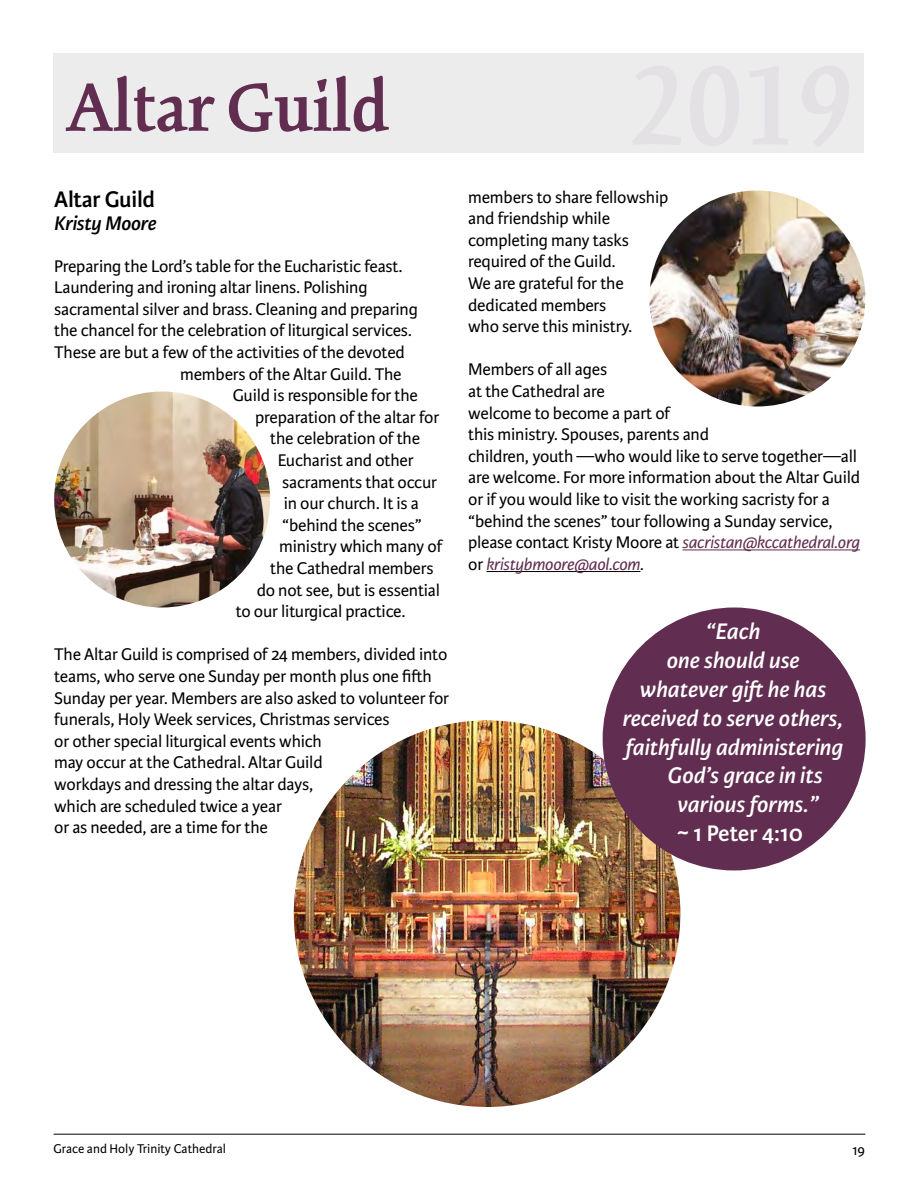
<style>
.page{position:relative;width:918px;height:1188px;background:#fff}
.page>*{position:absolute;margin:0;border:0;box-sizing:border-box;transform-origin:0 0}
.t1{font:600 75px "Kinesis Pro 3";color:#612d50}
.t2{font:italic 600 24px "Karmina Sans";color:#fff}
.t3{font:600 24px "Karmina Sans";color:#fff}
.t4{font:600 24px "Karmina Sans";letter-spacing:-.01em;color:#000}
.t5{font:italic 600 21px "Karmina Sans";letter-spacing:-.01em;color:#000}
.t6{font:18px/21.6px "Karmina Sans";letter-spacing:-.01em;color:#000}
.t7{font:15px "Karmina Sans";color:#000}
.t8{font:13.5px "Karmina Sans";color:#000}
.s1{font-style:italic;color:#612d50}
.s2{font-style:italic}
</style>
<div class="page">
<hr style="left:54px;top:1134px;width:811px;height:1px;background:#000">
<hr style="left:683px;top:549px;width:177px;height:1px;background:#612d50">
<hr style="left:486px;top:571px;width:154px;height:1px;background:#000">
<div style="left:54px;top:54px;width:810px;height:99px;background:#ebebed"></div>
<img style="left:649px;top:190px;width:216px;height:216px;border-radius:108px">
<img style="left:54px;top:392px;width:216px;height:216px;border-radius:108px">
<img style="left:294px;top:720px;width:386px;height:387px;border-radius:193px">
<div style="left:603px;top:608px;width:263px;height:262px;background:#612d50;border-radius:50%"></div>
<h1 class="t1" style="left:67px;top:63px;width:323px">Altar Guild</h1>
<h2 class="t4" style="left:54px;top:186px;width:102px">Altar Guild</h2>
<p class="t5" style="left:54px;top:212px;width:104px">Kristy Moore</p>
<p class="t6" style="left:54px;top:255px;width:350px">Preparing the Lord’s table for the Eucharistic feast.</p>
<p class="t6" style="left:54px;top:277px;width:315px">Laundering and ironing altar linens. Polishing</p>
<p class="t6" style="left:54px;top:298px;width:365px">sacramental silver and brass. Cleaning and preparing</p>
<p class="t6" style="left:54px;top:320px;width:359px">the chancel for the celebration of liturgical services.</p>
<p class="t6" style="left:54px;top:342px;width:352px">These are but a few of the activities of the devoted</p>
<p class="t6" style="left:180px;top:363px;width:223px">members of the Altar Guild. The</p>
<p class="t6" style="left:233px;top:385px;width:187px">Guild is responsible for the</p>
<p class="t6" style="left:255px;top:406px;width:186px">preparation of the altar for</p>
<p class="t6" style="left:270px;top:428px;width:151px">the celebration of the</p>
<p class="t6" style="left:278px;top:450px;width:138px">Eucharist and other</p>
<p class="t6" style="left:282px;top:471px;width:156px">sacraments that occur</p>
<p class="t6" style="left:284px;top:493px;width:137px">in our church. It is a</p>
<p class="t6" style="left:282px;top:514px;width:141px">“behind the scenes”</p>
<p class="t6" style="left:279px;top:536px;width:165px">ministry which many of</p>
<p class="t6" style="left:270px;top:558px;width:165px">the Cathedral members</p>
<p class="t6" style="left:257px;top:579px;width:185px">do not see, but is essential</p>
<p class="t6" style="left:236px;top:601px;width:171px">to our liturgical practice.</p>
<p class="t6" style="left:54px;top:644px;width:396px">The Altar Guild is comprised of 24 members, divided into teams, who serve one Sunday per month plus one fifth Sunday per year. Members are also asked to volunteer for funerals, Holy Week services, Christmas services<br>or other special liturgical events which<br>may occur at the Cathedral. Altar Guild<br>workdays and dressing the altar days,<br>which are scheduled twice a year<br>or as needed, are a time for the</p>
<p class="t6" style="left:468px;top:186px;width:202px">members to share fellowship and friendship while completing many tasks required of the Guild.<br>We are grateful for the dedicated members<br>who serve this ministry.</p>
<p class="t6" style="left:468px;top:359px;width:393px">Members of all ages<br>at the Cathedral are<br>welcome to become a part of<br>this ministry. Spouses, parents and<br>children, youth —who would like to serve together—all are welcome. For more information about the Altar Guild or if you would like to visit the working sacristy for a “behind the scenes” tour following a Sunday service, please contact Kristy Moore at <span class="s1">sacristan@kccathedral.org </span>or <span class="s1">kristybmoore@aol.com</span><span class="s2">.</span></p>
<h2 class="t2" style="left:706px;top:618px;width:56px">“Each</h2>
<h2 class="t2" style="left:667px;top:647px;width:134px">one should use</h2>
<h2 class="t2" style="left:640px;top:676px;width:188px">whatever gift he has</h2>
<h2 class="t2" style="left:623px;top:705px;width:222px">received to serve others,</h2>
<h2 class="t2" style="left:626px;top:733px;width:219px">faithfully administering</h2>
<h2 class="t2" style="left:668px;top:762px;width:157px">God’s grace in its</h2>
<h2 class="t2" style="left:678px;top:791px;width:143px">various forms.”</h2>
<h2 class="t3" style="left:677px;top:820px;width:127px">~ 1 Peter 4:10</h2>
<p class="t8" style="left:54px;top:1141px;width:174px">Grace and Holy Trinity Cathedral</p>
<p class="t7" style="left:852px;top:1142px;width:14px">19</p>
</div>
